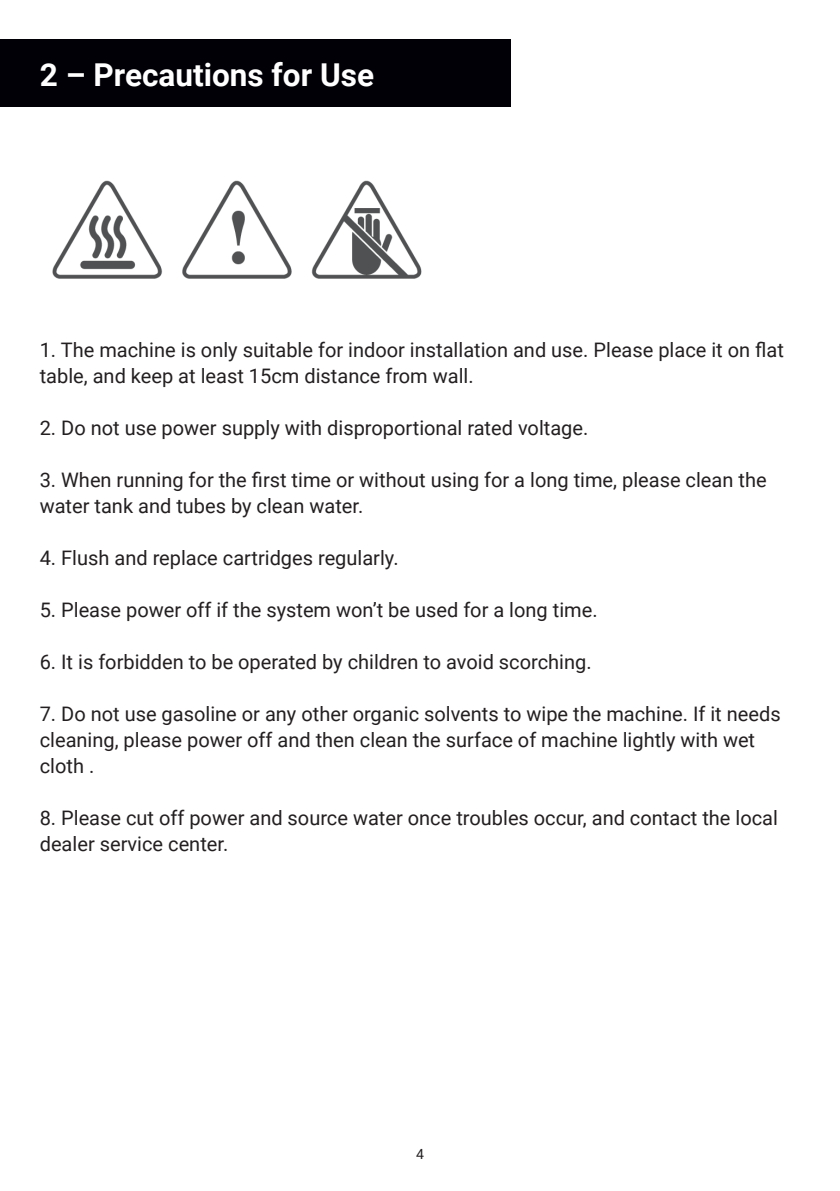
<style>
.page{position:relative;width:840px;height:1191px;background:#fff}
.page>*{position:absolute;margin:0;border:0;box-sizing:border-box;transform-origin:0 0}
.t1{font:700 31.6px "Roboto";color:#fff}
.t2{font:20px/26px "Roboto";color:#231f20}
.t3{font:14px "Roboto";color:#231f20}
</style>
<div class="page">
<div style="left:0;top:40px;width:510px;height:67px;background:#000006"></div>
<img style="left:52px;top:180px;width:370px;height:99px">
<hr style="left:839px;top:764px;width:1px;height:67px;background:#000006">
<h1 class="t1" style="left:40px;top:53px;width:335px">2 – Precautions for Use</h1>
<p class="t2" style="left:40px;top:336px;width:745px">1. The machine is only suitable for indoor installation and use. Please place it on flat table, and keep at least 15cm distance from wall.</p>
<p class="t2" style="left:40px;top:414px;width:550px">2. Do not use power supply with disproportional rated voltage.</p>
<p class="t2" style="left:40px;top:466px;width:728px">3. When running for the first time or without using for a long time, please clean the water tank and tubes by clean water.</p>
<p class="t2" style="left:40px;top:544px;width:360px">4. Flush and replace cartridges regularly.</p>
<p class="t2" style="left:40px;top:596px;width:559px">5. Please power off if the system won’t be used for a long time.</p>
<p class="t2" style="left:40px;top:648px;width:553px">6. It is forbidden to be operated by children to avoid scorching.</p>
<p class="t2" style="left:40px;top:700px;width:742px">7. Do not use gasoline or any other organic solvents to wipe the machine. If it needs cleaning, please power off and then clean the surface of machine lightly with wet cloth .</p>
<p class="t2" style="left:40px;top:804px;width:739px">8. Please cut off power and source water once troubles occur, and contact the local dealer service center.</p>
<p class="t3" style="left:416px;top:1144px;width:9px">4</p>
</div>
